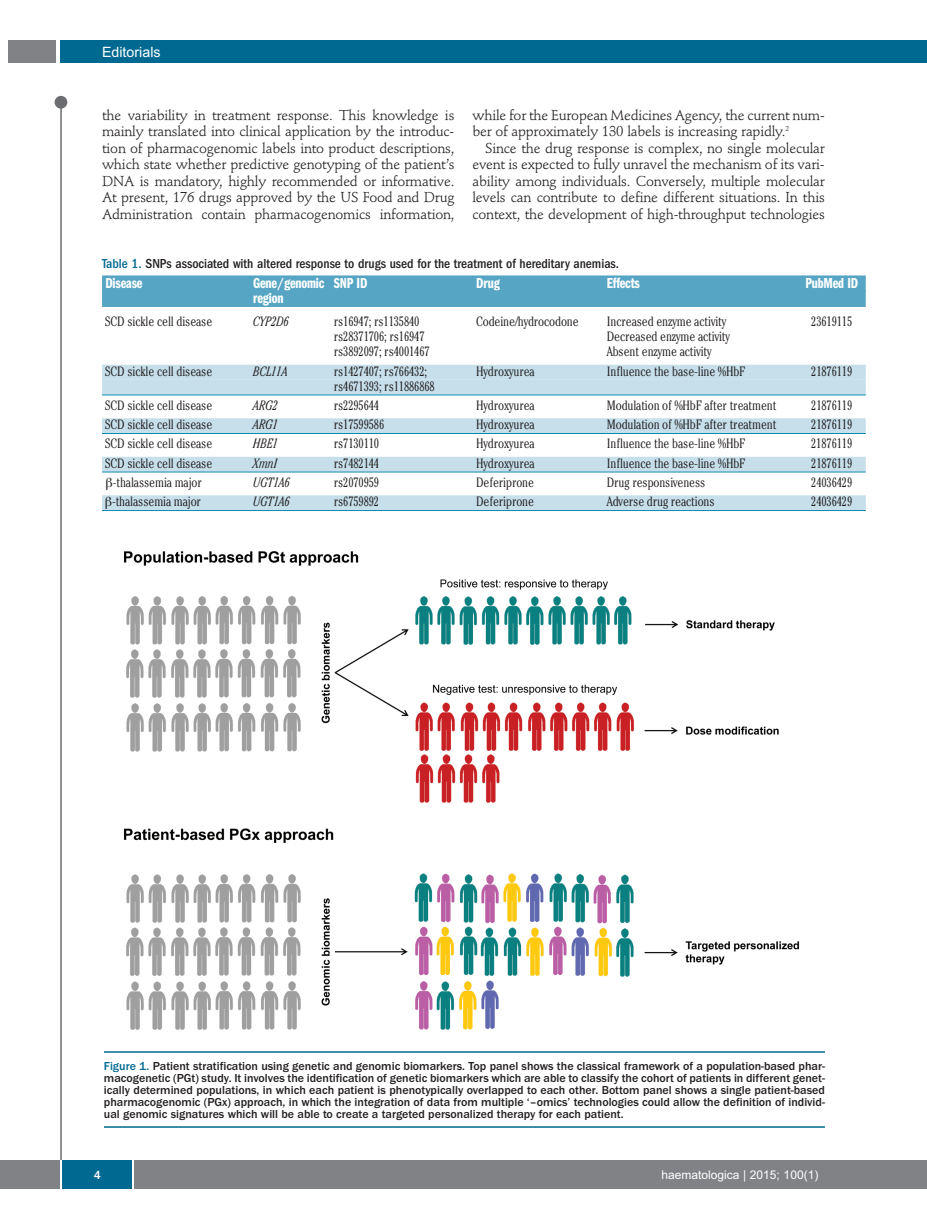
<style>
.page{position:relative;width:927px;height:1225px;background:#fff}
.page>*{position:absolute;margin:0;border:0;box-sizing:border-box;transform-origin:0 0}
.t1{font:15px "Franklin Gothic Demi Cmpr";letter-spacing:-.01em;color:#fff}
.t2{font:14.25px/16.5px "Stempel Schneidler";letter-spacing:-.015em;color:#231f20;text-align:justify}
.t3{font:14.25px "Arial";color:#fff}
.t4{font:300 condensed 13.5px "Cheltenham";letter-spacing:-.01em;color:#231f20}
.t5{font:500 condensed 13.5px "Franklin Gothic";color:#231f20}
.t6{font:italic 300 condensed 13.5px "Cheltenham";letter-spacing:-.01em;color:#231f20}
.t7{font:500 12px/12px "Franklin Gothic";color:#231f20;text-align:justify}
.t8{font:12px "Arial";color:#fff}
.t9{font:500 12px "Franklin Gothic";color:#fff}
.s1{color:#006991}
</style>
<div class="page">
<div style="left:911px;top:40px;width:16px;height:22px;background:#006991"></div>
<div style="left:910px;top:1160px;width:17px;height:28px;background:#808285"></div>
<div style="left:60px;top:40px;width:852px;height:22px;background:#006991"></div>
<div style="left:9px;top:40px;width:47px;height:22px;background:#808285"></div>
<div style="left:0;top:1160px;width:911px;height:28px;background:#808285"></div>
<div style="left:62px;top:1160px;width:71px;height:28px;background:#006991"></div>
<hr style="left:60px;top:1160px;width:2px;height:28px;background:#fff">
<svg style="left:133px;top:1160px;width:1px;height:28px"></svg>
<div style="left:55px;top:96px;width:12px;height:13px;background:#6c6d70;border-radius:50%"></div>
<hr style="left:60px;top:99px;width:2px;height:1061px;background:#6c6d70">
<div style="left:102px;top:275px;width:764px;height:17px;background:#56a5c4"></div>
<div style="left:102px;top:290px;width:764px;height:17px;background:#56a5c4"></div>
<div style="left:102px;top:365px;width:764px;height:15px;background:#c6dfeb"></div>
<div style="left:102px;top:380px;width:764px;height:15px;background:#c6dfeb"></div>
<hr style="left:102px;top:395px;width:764px;height:1px;background:#0d8aaf">
<div style="left:102px;top:418px;width:764px;height:15px;background:#c6dfeb"></div>
<hr style="left:102px;top:433px;width:764px;height:1px;background:#0d8aaf">
<div style="left:102px;top:457px;width:764px;height:15px;background:#c6dfeb"></div>
<hr style="left:102px;top:472px;width:764px;height:1px;background:#0d8aaf">
<div style="left:102px;top:495px;width:764px;height:15px;background:#c6dfeb"></div>
<hr style="left:102px;top:510px;width:764px;height:1px;background:#0d8aaf">
<img style="left:123px;top:551px;width:677px;height:479px">
<hr style="left:104px;top:1051px;width:721px;height:1px;background:#006991">
<hr style="left:104px;top:1126px;width:721px;height:1px;background:#006991">
<p class="t3" style="left:102px;top:44px;width:60px">Editorials</p>
<p class="t2" style="left:102px;top:108px;width:354px">the variability in treatment response. This knowledge is mainly translated into clinical application by the introduc&shy;tion of pharmacogenomic labels into product descriptions, which state whether predictive genotyping of the patient’s DNA is mandatory, highly recommended or informative.<br>At present, 176 drugs approved by the US Food and Drug Administration contain pharmacogenomics information,</p>
<p class="t2" style="left:472px;top:108px;width:354px">while for the European Medicines Agency, the current num&shy;ber of approximately 130 labels is increasing rapidly.<sup>2</sup></p>
<p class="t2" style="left:472px;top:141px;width:354px;text-indent:13px">Since the drug response is complex, no single molecular event is expected to fully unravel the mechanism of its vari&shy;ability among individuals. Conversely, multiple molecular levels can contribute to define different situations. In this context, the development of high-throughput technologies</p>
<p class="t5" style="left:102px;top:259px;width:518px"><span class="s1">Table 1.</span> SNPs associated with altered response to drugs used for the treatment of hereditary anemias.</p>
<p class="t1" style="left:105px;top:278px;width:39px">Disease</p>
<p class="t1" style="left:253px;top:278px;width:116px">Gene/genomic SNP ID</p>
<p class="t1" style="left:476px;top:278px;width:25px">Drug</p>
<p class="t1" style="left:607px;top:278px;width:35px">Effects</p>
<p class="t1" style="left:805px;top:278px;width:54px">PubMed ID</p>
<p class="t1" style="left:253px;top:293px;width:32px">region</p>
<p class="t4" style="left:105px;top:317px;width:109px">SCD sickle cell disease</p>
<p class="t6" style="left:253px;top:317px;width:38px">CYP2D6</p>
<p class="t4" style="left:334px;top:317px;width:87px">rs16947; rs1135840</p>
<p class="t4" style="left:476px;top:317px;width:104px">Codeine/hydrocodone</p>
<p class="t4" style="left:607px;top:317px;width:121px">Increased enzyme activity</p>
<p class="t4" style="left:811px;top:317px;width:43px">23619115</p>
<p class="t4" style="left:334px;top:332px;width:92px">rs28371706; rs16947</p>
<p class="t4" style="left:607px;top:332px;width:125px">Decreased enzyme activity</p>
<p class="t4" style="left:334px;top:347px;width:97px">rs3892097; rs4001467</p>
<p class="t4" style="left:607px;top:347px;width:106px">Absent enzyme activity</p>
<p class="t4" style="left:105px;top:366px;width:109px">SCD sickle cell disease</p>
<p class="t6" style="left:253px;top:366px;width:36px">BCL11A</p>
<p class="t4" style="left:334px;top:366px;width:95px">rs1427407; rs766432;</p>
<p class="t4" style="left:476px;top:366px;width:60px">Hydroxyurea</p>
<p class="t4" style="left:607px;top:366px;width:140px">Influence the base-line %HbF</p>
<p class="t4" style="left:811px;top:366px;width:43px">21876119</p>
<p class="t4" style="left:334px;top:381px;width:103px">rs4671393; rs11886868</p>
<p class="t4" style="left:105px;top:400px;width:109px">SCD sickle cell disease</p>
<p class="t6" style="left:253px;top:400px;width:27px">ARG2</p>
<p class="t4" style="left:334px;top:400px;width:47px">rs2295644</p>
<p class="t4" style="left:476px;top:400px;width:60px">Hydroxyurea</p>
<p class="t4" style="left:607px;top:400px;width:171px">Modulation of %HbF after treatment</p>
<p class="t4" style="left:811px;top:400px;width:43px">21876119</p>
<p class="t4" style="left:105px;top:419px;width:109px">SCD sickle cell disease</p>
<p class="t6" style="left:253px;top:419px;width:27px">ARG1</p>
<p class="t4" style="left:334px;top:419px;width:52px">rs17599586</p>
<p class="t4" style="left:476px;top:419px;width:60px">Hydroxyurea</p>
<p class="t4" style="left:607px;top:419px;width:171px">Modulation of %HbF after treatment</p>
<p class="t4" style="left:811px;top:419px;width:43px">21876119</p>
<p class="t4" style="left:105px;top:439px;width:109px">SCD sickle cell disease</p>
<p class="t6" style="left:253px;top:439px;width:27px">HBE1</p>
<p class="t4" style="left:334px;top:439px;width:47px">rs7130110</p>
<p class="t4" style="left:476px;top:439px;width:60px">Hydroxyurea</p>
<p class="t4" style="left:607px;top:439px;width:140px">Influence the base-line %HbF</p>
<p class="t4" style="left:811px;top:439px;width:43px">21876119</p>
<p class="t4" style="left:105px;top:458px;width:109px">SCD sickle cell disease</p>
<p class="t6" style="left:253px;top:458px;width:26px">XmnI</p>
<p class="t4" style="left:334px;top:458px;width:47px">rs7482144</p>
<p class="t4" style="left:476px;top:458px;width:60px">Hydroxyurea</p>
<p class="t4" style="left:607px;top:458px;width:140px">Influence the base-line %HbF</p>
<p class="t4" style="left:811px;top:458px;width:43px">21876119</p>
<p class="t4" style="left:113px;top:477px;width:91px">-thalassemia major</p>
<p class="t6" style="left:253px;top:477px;width:38px">UGT1A6</p>
<p class="t4" style="left:334px;top:477px;width:47px">rs2070959</p>
<p class="t4" style="left:476px;top:477px;width:59px">Deferiprone</p>
<p class="t4" style="left:607px;top:477px;width:100px">Drug responsiveness</p>
<p class="t4" style="left:811px;top:477px;width:43px">24036429</p>
<p class="t4" style="left:112px;top:496px;width:91px">-thalassemia major</p>
<p class="t6" style="left:253px;top:496px;width:38px">UGT1A6</p>
<p class="t4" style="left:334px;top:496px;width:47px">rs6759892</p>
<p class="t4" style="left:476px;top:496px;width:59px">Deferiprone</p>
<p class="t4" style="left:607px;top:496px;width:109px">Adverse drug reactions</p>
<p class="t4" style="left:811px;top:496px;width:43px">24036429</p>
<p class="t7" style="left:104px;top:1059px;width:722px"><span class="s1">Figure 1.</span> Patient stratification using genetic and genomic biomarkers. Top panel shows the classical framework of a population-based phar&shy;macogenetic (PGt) study. It involves the identification of genetic biomarkers which are able to classify the cohort of patients in different genet&shy;ically determined populations, in which each patient is phenotypically overlapped to each other. Bottom panel shows a single patient-based pharmacogenomic (PGx) approach, in which the integration of data from multiple ‘–omics’ technologies could allow the definition of individ&shy;ual genomic signatures which will be able to create a targeted personalized therapy for each patient.</p>
<p class="t9" style="left:94px;top:1167px;width:9px">4</p>
<p class="t8" style="left:661px;top:1167px;width:158px">haematologica | 2015; 100(1)</p>
</div>
